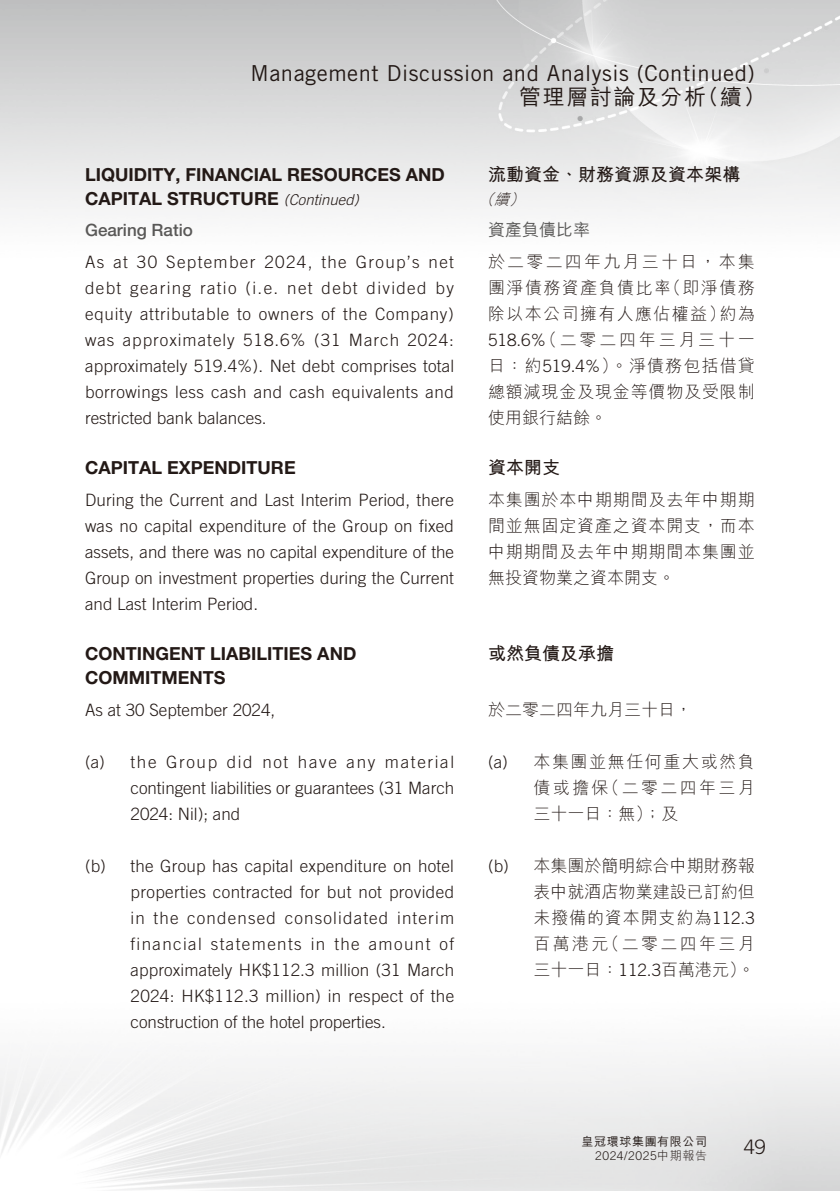
<style>
.page{position:relative;width:840px;height:1191px;background:#fff}
.page>*{position:absolute;margin:0;border:0;box-sizing:border-box;transform-origin:0 0}
.t1{font:22px "Trade Gothic LT Std";letter-spacing:.025em;color:#231916}
.t2{font:500 22px "M Hei HK";letter-spacing:.07em;color:#231916}
.t3{font:300 20px "Trade Gothic LT Std";color:#231916}
.t4{font:700 18px/24px "Helvetica Neue LT Std";color:#231916}
.t5{font:700 18px "M Hei HK";color:#231916}
.t6{font:300 17px/26px "Trade Gothic LT Std";color:#231916;text-align:justify}
.t7{font:300 17px/26px "M Hei HK";letter-spacing:.05em;color:#231916;text-align:justify}
.t8{font:300 17px "M Hei HK";color:#231916}
.t9{font:500 17px "Helvetica Neue LT Std";color:#595857}
.t10{font:500 17px "M Hei HK";color:#595857}
.t11{font:italic 300 15px "M Hei HK";color:#231916}
.t12{font:300 12px "Trade Gothic LT Std";letter-spacing:.05em;color:#231916}
.t13{font:500 12px "M Hei HK";letter-spacing:.05em;color:#231916}
.s1{font-family:"Trade Gothic LT Std";font-weight:300;font-style:italic;font-size:15px}
.s2{font-family:"Trade Gothic LT Std"}
.s3{font-family:"M Hei HK"}
</style>
<div class="page">
<p class="t1" style="left:250px;top:60px;width:505px">Management Discussion and Analysis (Continued)</p>
<p class="t2" style="left:519px;top:81px;width:248px">管理層討論及分析（續）</p>
<p class="t4" style="left:85px;top:162px;width:361px">LIQUIDITY, FINANCIAL RESOURCES AND<br>CAPITAL STRUCTURE <span class="s1">(Continued)</span></p>
<p class="t9" style="left:85px;top:220px;width:109px">Gearing Ratio</p>
<p class="t6" style="left:85px;top:249px;width:370px">As at 30 September 2024, the Group’s net debt gearing ratio (i.e. net debt divided by equity attributable to owners of the Company) was approximately 518.6% (31 March 2024: approximately 519.4%). Net debt comprises total borrowings less cash and cash equivalents and restricted bank balances.</p>
<p class="t4" style="left:85px;top:455px;width:212px">CAPITAL EXPENDITURE</p>
<p class="t6" style="left:85px;top:486px;width:370px">During the Current and Last Interim Period, there was no capital expenditure of the Group on fixed assets, and there was no capital expenditure of the Group on investment properties during the Current and Last Interim Period.</p>
<p class="t4" style="left:85px;top:641px;width:272px">CONTINGENT LIABILITIES AND<br>COMMITMENTS</p>
<p class="t6" style="left:85px;top:696px;width:191px">As at 30 September 2024,</p>
<p class="t6" style="left:130px;top:748px;width:325px;text-indent:-45px">(a) the Group did not have any material contingent liabilities or guarantees (31 March 2024: Nil); and</p>
<p class="t6" style="left:130px;top:852px;width:325px;text-indent:-45px">(b) the Group has capital expenditure on hotel properties contracted for but not provided in the condensed consolidated interim financial statements in the amount of approximately HK$112.3 million (31 March 2024: HK$112.3 million) in respect of the construction of the hotel properties.</p>
<p class="t5" style="left:488px;top:161px;width:253px">流動資金、財務資源及資本架構</p>
<p class="t11" style="left:479px;top:191px;width:50px">（續）</p>
<p class="t10" style="left:488px;top:218px;width:103px">資產負債比率</p>
<p class="t7" style="left:488px;top:248px;width:268px">於二零二四年九月三十日，本集團淨債務資產負債比率（即淨債務除以本公司擁有人應佔權益）約為<span class="s2">518.6%</span>（二零二四年三月三十一日：約<span class="s2">519.4%</span>）。淨債務包括借貸總額減現金及現金等價物及受限制使用銀行結餘。</p>
<p class="t5" style="left:488px;top:454px;width:73px">資本開支</p>
<p class="t7" style="left:488px;top:486px;width:268px">本集團於本中期期間及去年中期期間並無固定資產之資本開支，而本中期期間及去年中期期間本集團並無投資物業之資本開支。</p>
<p class="t5" style="left:488px;top:640px;width:127px">或然負債及承擔</p>
<p class="t8" style="left:488px;top:700px;width:205px">於二零二四年九月三十日，</p>
<p class="t7" style="left:533px;top:748px;width:223px;text-indent:-45px"><span class="s2">(a)</span> 本集團並無任何重大或然負債或擔保（二零二四年三月三十一日：無）；及</p>
<p class="t7" style="left:533px;top:852px;width:223px;text-indent:-45px"><span class="s2">(b)</span> 本集團於簡明綜合中期財務報表中就酒店物業建設已訂約但未撥備的資本開支約為<span class="s2">112.3</span>百萬港元（二零二四年三月三十一日：<span class="s2">112.3</span>百萬港元）。</p>
<p class="t13" style="left:581px;top:1133px;width:127px">皇冠環球集團有限公司</p>
<p class="t12" style="left:594px;top:1149px;width:113px">2024/2025<span class="s3">中期報告</span></p>
<p class="t3" style="left:743px;top:1134px;width:24px">49</p>
</div>
